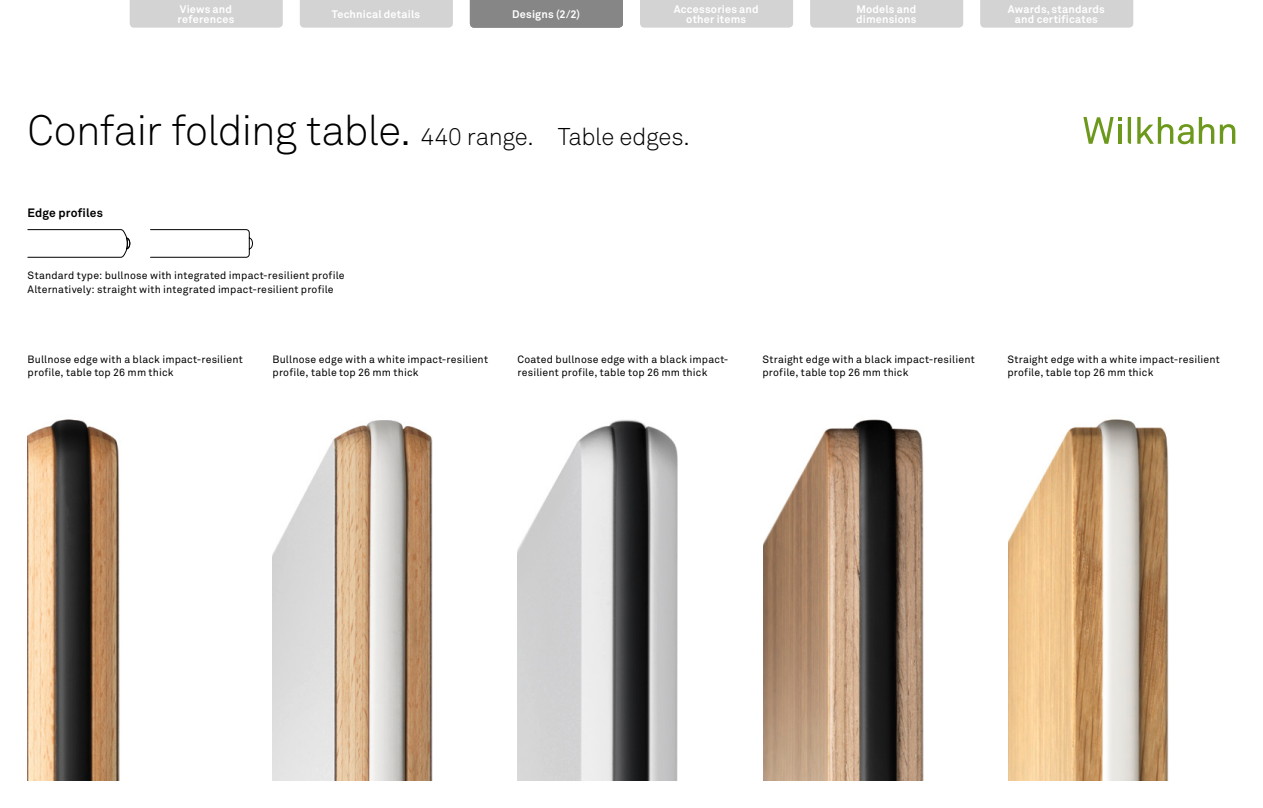
<style>
.page{position:relative;width:1263px;height:808px;background:#fff}
.page>*{position:absolute;margin:0;border:0;box-sizing:border-box;transform-origin:0 0}
.t1{font:300 42px "Akkurat Pro";letter-spacing:-.02em;color:#000}
.t2{font:700 12px "Akkurat Pro";letter-spacing:.01em;color:#000}
.t3{font:700 10.8px/10.5px "Akkurat Pro";letter-spacing:.015em;color:#fff}
.t4{font:10.5px/13.5px "Akkurat Pro";letter-spacing:.015em;color:#000}
.s1{font-size:24px}
</style>
<div class="page">
<img style="left:28px;top:419px;width:92px;height:361px">
<img style="left:1008px;top:419px;width:161px;height:361px">
<img style="left:272px;top:420px;width:161px;height:360px">
<img style="left:763px;top:419px;width:161px;height:361px">
<img style="left:518px;top:420px;width:160px;height:360px">
<svg style="left:27px;top:229px;width:103px;height:29px"></svg>
<svg style="left:150px;top:229px;width:103px;height:29px"></svg>
<div style="left:130px;top:0;width:153px;height:28px;background:#d3d3d3"></div>
<div style="left:300px;top:0;width:153px;height:28px;background:#d3d3d3"></div>
<div style="left:810px;top:0;width:153px;height:28px;background:#d3d3d3"></div>
<div style="left:980px;top:0;width:153px;height:28px;background:#d3d3d3"></div>
<div style="left:640px;top:0;width:153px;height:28px;background:#d3d3d3"></div>
<div style="left:470px;top:0;width:153px;height:28px;background:#868686"></div>
<svg style="left:1083px;top:117px;width:39px;height:27px"></svg>
<hr style="left:1118px;top:125px;width:3px;height:19px;background:#6c991c">
<svg style="left:1128px;top:117px;width:3px;height:27px"></svg>
<svg style="left:1137px;top:117px;width:56px;height:27px"></svg>
<svg style="left:1199px;top:117px;width:15px;height:27px"></svg>
<svg style="left:1220px;top:124px;width:15px;height:20px"></svg>
<p class="t3" style="left:178px;top:4px;width:58px">Views and references</p>
<p class="t3" style="left:332px;top:9px;width:90px">Technical details</p>
<p class="t3" style="left:856px;top:4px;width:62px">Models and dimensions</p>
<p class="t3" style="left:1008px;top:4px;width:98px;text-align:center">Awards,standards and certificates</p>
<p class="t3" style="left:674px;top:4px;width:86px;text-align:center">Accessories and other items</p>
<p class="t3" style="left:512px;top:9px;width:69px">Designs (2/2)</p>
<p class="t3" style="left:525px;top:9px;width:43px">Designs</p>
<h1 class="t1" style="left:28px;top:105px;width:664px">Confair folding table. <span class="s1">440 range. Table edges.</span></h1>
<p class="t2" style="left:28px;top:205px;width:77px">Edge profiles</p>
<p class="t4" style="left:28px;top:269px;width:319px">Standard type: bullnose with integrated impact-resilient profile<br>Alternatively: straight with integrated impact-resilient profile</p>
<p class="t4" style="left:28px;top:352px;width:217px">Bullnose edge with a black impact-resilient profile, table top 26 mm thick</p>
<p class="t4" style="left:273px;top:352px;width:217px">Bullnose edge with a white impact-resilient profile, table top 26 mm thick</p>
<p class="t4" style="left:517px;top:352px;width:212px">Coated bullnose edge with a black impact&shy;resilient profile, table top 26 mm thick</p>
<p class="t4" style="left:762px;top:352px;width:214px">Straight edge with a black impact-resilient profile, table top 26 mm thick</p>
<p class="t4" style="left:1007px;top:352px;width:214px">Straight edge with a white impact-resilient profile, table top 26 mm thick</p>
</div>
